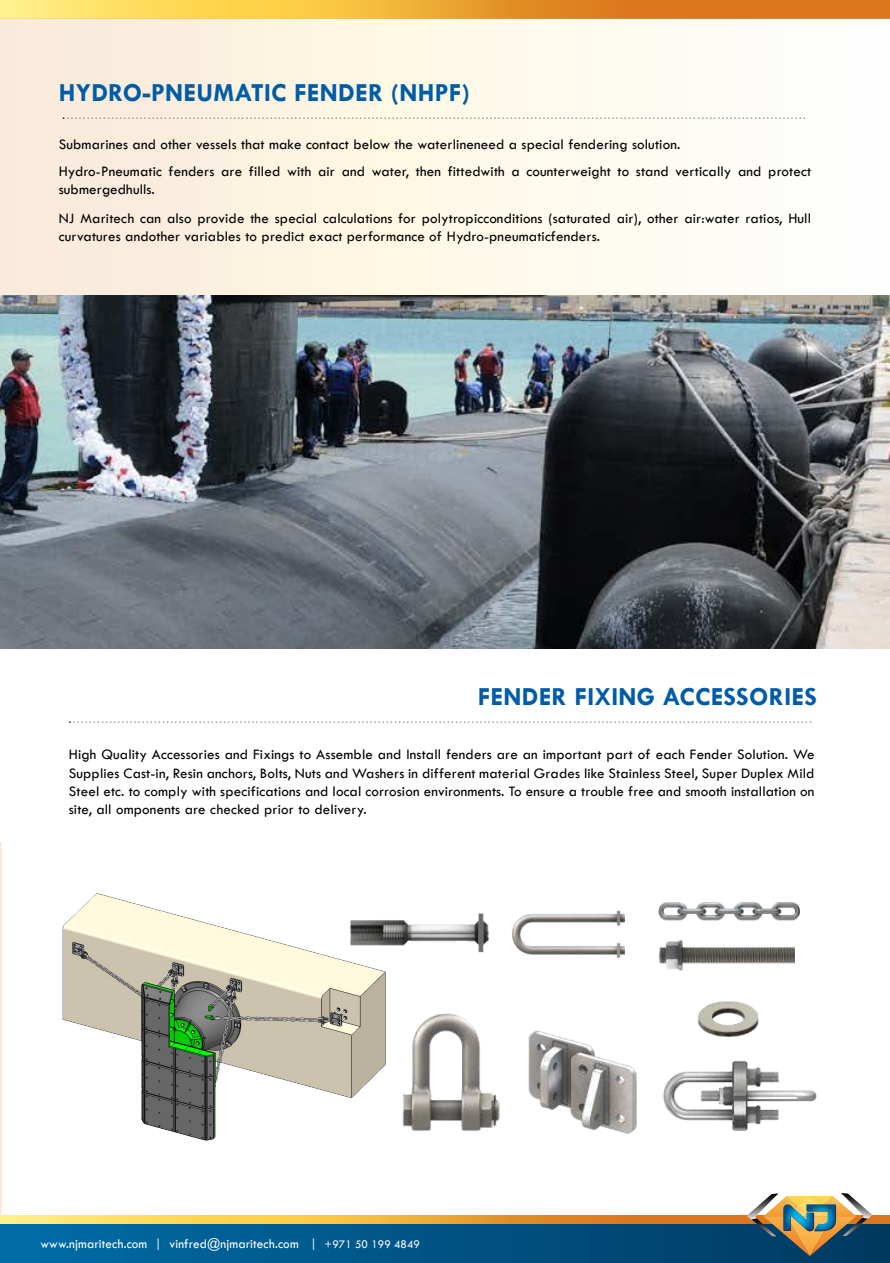
<style>
.page{position:relative;width:890px;height:1263px;background:#fff}
.page>*{position:absolute;margin:0;border:0;box-sizing:border-box;transform-origin:0 0}
.t1{font:700 26.25px "Tw Cen";letter-spacing:.01em;color:#005ca7}
.t2{font:15px/18px "Tw Cen";letter-spacing:.01em;color:#000}
.t3{font:300 14.1px "Helvetica Neue";color:#8f9194}
.t4{font:13.65px "Tw Cen";letter-spacing:.01em;color:#fff;scale:.96 1}
.s1{color:#000}
.s2{font-size:12px}
</style>
<div class="page">
<img style="left:62px;top:893px;width:324px;height:248px">
<hr style="left:0;top:843px;width:1px;height:371px;background:#f9eadd">
<svg style="left:0;top:1215px;width:889px;height:9px;background:#efb03f"></svg>
<div style="left:0;top:1224px;width:889px;height:39px;background:linear-gradient(to right,#006da8,#00385f)"></div>
<svg style="left:0;top:1px;width:889px;height:17px;background:#eda83a"></svg>
<div style="left:0;top:19px;width:889px;height:409px;background:linear-gradient(to right,#fbecd7,#fefffc)"></div>
<svg style="left:746px;top:1193px;width:126px;height:63px;background:#7b8477"></svg>
<img style="left:697px;top:1001px;width:62px;height:36px">
<img style="left:659px;top:939px;width:135px;height:32px">
<img style="left:658px;top:902px;width:142px;height:19px">
<img style="left:512px;top:911px;width:114px;height:47px">
<img style="left:348px;top:913px;width:141px;height:39px">
<img style="left:528px;top:1030px;width:108px;height:104px">
<img style="left:402px;top:1013px;width:97px;height:118px">
<img style="left:663px;top:1060px;width:154px;height:71px">
<img style="left:0;top:295px;width:889px;height:354px">
<h1 class="t1" style="left:59px;top:77px;width:412px">HYDRO-PNEUMATIC FENDER (NHPF)</h1>
<p class="t3" style="left:62px;top:103px;width:745px"><span class="s1">.</span>......................................................................................................................................................................................</p>
<p class="t2" style="left:59px;top:131px;width:753px;line-height:27px">Submarines and other vessels that make contact below the waterlineneed a special fendering solution.<br>Hydro-Pneumatic fenders are filled with air and water, then fittedwith a counterweight to stand vertically and protect</p>
<p class="t2" style="left:59px;top:175px;width:753px;line-height:28.5px">submergedhulls.<br>NJ Maritech can also provide the special calculations for polytropicconditions (saturated air), other air:water ratios, Hull</p>
<p class="t2" style="left:59px;top:227px;width:542px">curvatures andother variables to predict exact performance of Hydro-pneumaticfenders.</p>
<h1 class="t1" style="left:477px;top:681px;width:340px">FENDER FIXING ACCESSORIES</h1>
<p class="t3" style="left:68px;top:707px;width:745px"><span class="s1">.</span>......................................................................................................................................................................................</p>
<p class="t2" style="left:69px;top:746px;width:746px;text-align:justify">High Quality Accessories and Fixings to Assemble and Install fenders are an important part of each Fender Solution. We Supplies Cast-in, Resin anchors, Bolts, Nuts and Washers in different material Grades like Stainless Steel, Super Duplex Mild Steel etc. to comply with specifications and local corrosion environments. To ensure a trouble free and smooth installation on site, all omponents are checked prior to delivery.</p>
<p class="t4" style="left:40px;top:1235px;width:396px">www.njmaritech.com | vinfred@njmaritech.com | <span class="s2">+971 50 199 4849</span></p>
</div>
